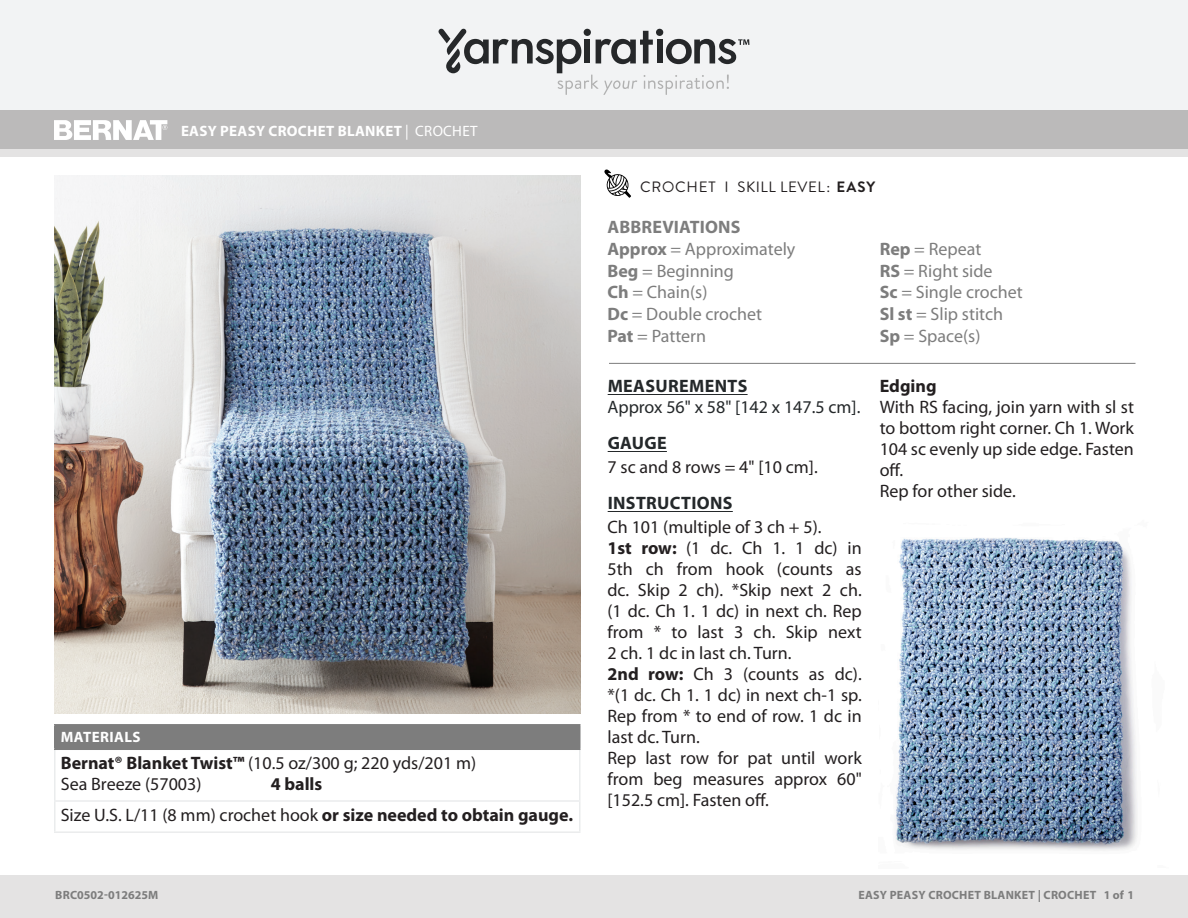
<style>
.page{position:relative;width:1188px;height:918px;background:#fff}
.page>*{position:absolute;margin:0;border:0;box-sizing:border-box;transform-origin:0 0}
.Head{font:18px/21px "Myriad Pro";color:#231f20;text-align:justify}
.Abbreviations{font:18px "Myriad Pro";color:#7d7d7d}
.Head-2{font:700 18px "Myriad Pro";letter-spacing:.02em;color:#24282a}
.Head-3{font:18px "Myriad Pro";color:#24282a}
.Abbreviations_Head{font:700 18px "Myriad Pro";letter-spacing:.01em;color:#7d7d7d}
.t1{font:700 18px "Myriad Pro";color:#231f20}
.Pattern_Title{font:700 15px "Myriad Pro";letter-spacing:.02em;color:#fff}
.Skill_Level{font:15px "Brandon Grotesque";letter-spacing:.035em;color:#231f20}
.Pattern_Title-2{font:15px "Myriad Pro";letter-spacing:.02em;color:#fff}
.Materials_Head{font:700 15px "Myriad Pro";letter-spacing:.03em;color:#fff}
.t2{font:700 12px "Myriad Pro";letter-spacing:.02em;color:#7d7d7d}
.t3{font:700 12px "Myriad Pro";color:#7d7d7d}
.s1{font-weight:700}
.s2{font-weight:400}
</style>
<div class="page">
<div style="left:0;top:875px;width:1188px;height:43px;background:#e4e3e3"></div>
<div style="left:0;top:149px;width:1188px;height:9px;background:#e4e3e3"></div>
<div style="left:0;top:0;width:1188px;height:111px;background:#f2f3f4"></div>
<div style="left:0;top:111px;width:1188px;height:38px;background:#bbbaba"></div>
<svg style="left:604px;top:169px;width:27px;height:29px"></svg>
<svg style="left:54px;top:120px;width:114px;height:20px"></svg>
<div style="left:55px;top:725px;width:525px;height:24px;background:#7d7d7d"></div>
<hr style="left:54px;top:750px;width:2px;height:50px;background:#eaeced">
<hr style="left:579px;top:750px;width:1px;height:50px;background:#eaeced">
<hr style="left:54px;top:802px;width:2px;height:29px;background:#eaeced">
<svg style="left:579px;top:802px;width:1px;height:29px"></svg>
<hr style="left:54px;top:800px;width:526px;height:2px;background:#eaeced">
<hr style="left:54px;top:831px;width:526px;height:2px;background:#eaeced">
<hr style="left:54px;top:724px;width:526px;height:2px;background:#7d7d7d">
<hr style="left:54px;top:726px;width:2px;height:23px;background:#7d7d7d">
<hr style="left:54px;top:749px;width:526px;height:1px;background:#7d7d7d">
<svg style="left:438px;top:29px;width:311px;height:66px"></svg>
<hr style="left:608px;top:394px;width:140px;height:1px;background:#24282a">
<hr style="left:608px;top:451px;width:59px;height:1px;background:#24282a">
<hr style="left:608px;top:511px;width:125px;height:1px;background:#24282a">
<hr style="left:609px;top:363px;width:527px;height:1px;background:#7d7d7d">
<img style="left:54px;top:176px;width:526px;height:538px">
<img style="left:895px;top:538px;width:242px;height:313px">
<p class="Pattern_Title-2" style="left:181px;top:122px;width:83px"><span class="s1">X</span> | CROCHET</p>
<p class="Pattern_Title" style="left:181px;top:121px;width:298px">EASY PEASY CROCHET BLANKET <span class="s2">| CROCHET</span></p>
<p class="Materials_Head" style="left:61px;top:727px;width:81px">MATERIALS</p>
<p class="Head" style="left:61px;top:752px;width:417px"><span class="s1">Bernat® Blanket Twist™</span> (10.5 oz/300 g; 220 yds/201 m)</p>
<p class="Head" style="left:61px;top:773px;width:142px">Sea Breeze (57003)</p>
<p class="t1" style="left:271px;top:772px;width:53px">4 balls</p>
<p class="Head" style="left:61px;top:804px;width:514px">Size U.S. L/11 (8 mm) crochet hook <span class="s1">or size needed to obtain gauge.</span></p>
<p class="Skill_Level" style="left:640px;top:177px;width:237px">CROCHET I SKILL LEVEL: <span class="s1">EASY</span></p>
<p class="Abbreviations_Head" style="left:608px;top:215px;width:135px">ABBREVIATIONS</p>
<p class="Abbreviations" style="left:608px;top:238px;width:189px"><span class="s1">Approx</span> = Approximately</p>
<p class="Abbreviations" style="left:608px;top:260px;width:128px"><span class="s1">Beg</span> = Beginning</p>
<p class="Abbreviations" style="left:608px;top:281px;width:102px"><span class="s1">Ch</span> = Chain(s)</p>
<p class="Abbreviations" style="left:608px;top:303px;width:156px"><span class="s1">Dc</span> = Double crochet</p>
<p class="Abbreviations" style="left:608px;top:325px;width:100px"><span class="s1">Pat</span> = Pattern</p>
<p class="Head-2" style="left:608px;top:374px;width:141px">MEASUREMENTS</p>
<p class="Head-3" style="left:608px;top:395px;width:254px">Approx 56" x 58" [142 x 147.5 cm].</p>
<p class="Head-2" style="left:608px;top:431px;width:61px">GAUGE</p>
<p class="Head" style="left:608px;top:456px;width:212px">7 sc and 8 rows = 4" [10 cm].</p>
<p class="Head-2" style="left:608px;top:491px;width:126px">INSTRUCTIONS</p>
<p class="Head" style="left:608px;top:516px;width:216px">Ch 101 (multiple of 3 ch + 5).</p>
<p class="Head" style="left:608px;top:537px;width:256px"><span class="s1">1st row:</span> (1 dc. Ch 1. 1 dc) in 5th ch from hook (counts as dc. Skip 2 ch). *Skip next 2 ch. (1 dc. Ch 1. 1 dc) in next ch. Rep from * to last 3 ch. Skip next 2 ch. 1 dc in last ch. Turn.</p>
<p class="Head" style="left:608px;top:663px;width:256px"><span class="s1">2nd row:</span> Ch 3 (counts as dc). *(1 dc. Ch 1. 1 dc) in next ch-1 sp.<br>Rep from * to end of row. 1 dc in last dc. Turn.</p>
<p class="Head" style="left:608px;top:747px;width:256px">Rep last row for pat until work from beg measures approx 60" [152.5 cm]. Fasten off.</p>
<p class="Abbreviations" style="left:880px;top:238px;width:103px"><span class="s1">Rep</span> = Repeat</p>
<p class="Abbreviations" style="left:880px;top:260px;width:114px"><span class="s1">RS</span> = Right side</p>
<p class="Abbreviations" style="left:880px;top:281px;width:145px"><span class="s1">Sc</span> = Single crochet</p>
<p class="Abbreviations" style="left:880px;top:303px;width:125px"><span class="s1">Sl st</span> = Slip stitch</p>
<p class="Abbreviations" style="left:880px;top:325px;width:102px"><span class="s1">Sp</span> = Space(s)</p>
<p class="t1" style="left:880px;top:374px;width:58px">Edging</p>
<p class="Head" style="left:880px;top:396px;width:256px">With RS facing, join yarn with sl st to bottom right corner. Ch 1. Work 104 sc evenly up side edge. Fasten off.</p>
<p class="Head" style="left:880px;top:480px;width:138px">Rep for other side.</p>
<p class="t2" style="left:54px;top:887px;width:33px">SKU #</p>
<p class="t2" style="left:1030px;top:887px;width:40px">X | CRO</p>
<p class="t2" style="left:1127px;top:887px;width:9px">X</p>
<p class="t3" style="left:55px;top:887px;width:105px">BRC0502-012625M</p>
<p class="t2" style="left:858px;top:887px;width:277px">EASY PEASY CROCHET BLANKET | CROCHET 1 of 1</p>
</div>
